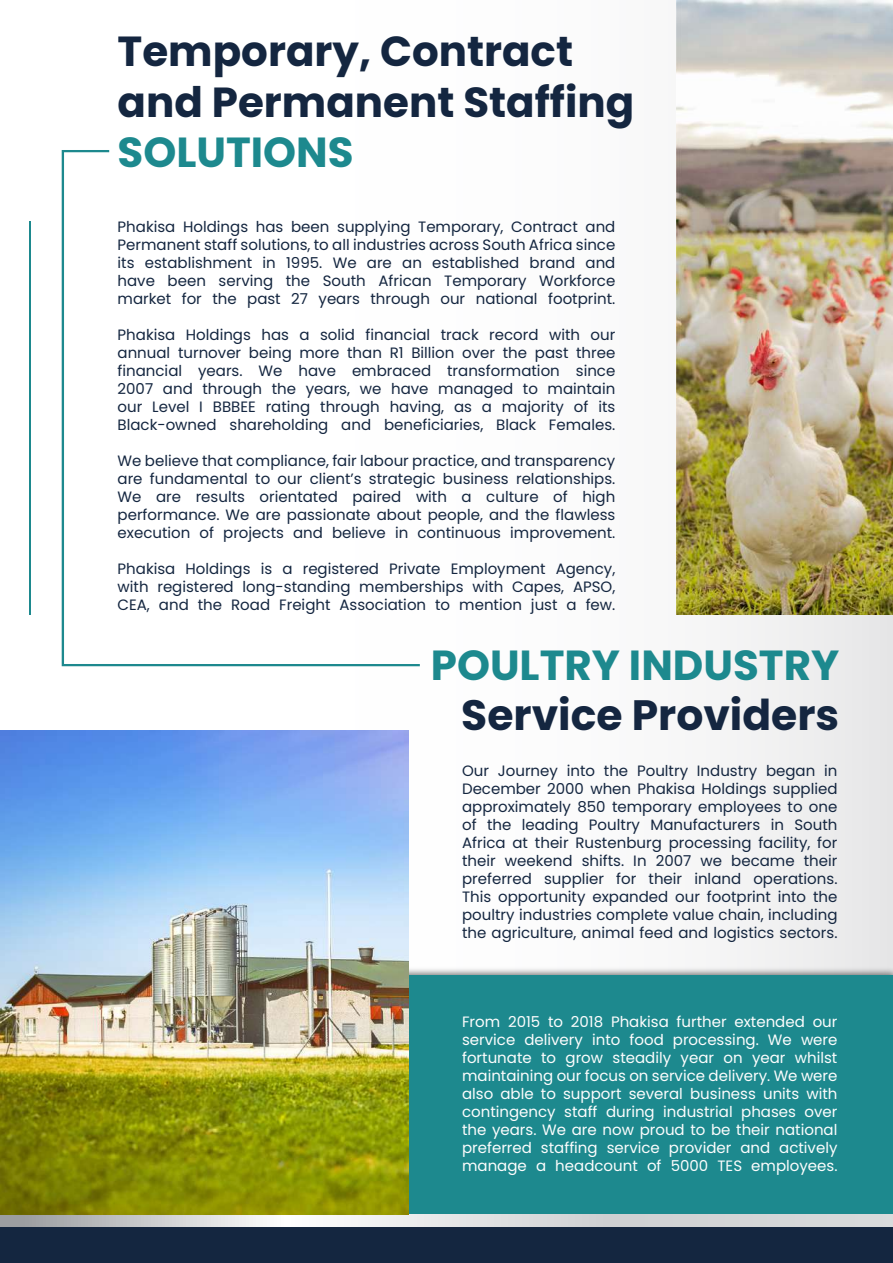
<style>
.page{position:relative;width:893px;height:1263px;background:#fff}
.page>*{position:absolute;margin:0;border:0;box-sizing:border-box;transform-origin:0 0}
.t1{font:700 42.45px "Poppins";color:#142640}
.t2{font:700 42px/50.4px "Poppins";color:#142640}
.t3{font:700 42px "Poppins";color:#1d898e}
.t4{font:15px/18px "Poppins";color:#142640;text-align:justify}
.t5{font:15px/18px "Poppins";color:#fdfdfd;text-align:justify}
</style>
<div class="page">
<div style="left:0;top:0;width:893px;height:1263px;background:linear-gradient(to right,#fff,#f0efef)"></div>
<svg style="left:62px;top:150px;width:358px;height:516px"></svg>
<img style="left:408px;top:964px;width:485px;height:11px">
<div style="left:137px;top:975px;width:756px;height:288px;background:#1d898e"></div>
<hr style="left:29px;top:221px;width:2px;height:393px;background:#1d898e">
<div style="left:0;top:1220px;width:893px;height:43px;background:#142640"></div>
<svg style="left:0;top:1214px;width:893px;height:12px;background:#d4d5d1"></svg>
<img style="left:677px;top:0;width:216px;height:614px">
<img style="left:0;top:731px;width:408px;height:483px">
<h2 class="t2" style="left:118px;top:27px;width:518px">Temporary, Contract and Permanent Staffing</h2>
<h2 class="t3" style="left:118px;top:128px;width:238px">SOLUTIONS</h2>
<p class="t4" style="left:118px;top:218px;width:499px">Phakisa Holdings has been supplying Temporary, Contract and Permanent staff solutions, to all industries across South Africa since its establishment in 1995. We are an established brand and have been serving the South African Temporary Workforce market for the past 27 years through our national footprint.</p>
<p class="t4" style="left:118px;top:326px;width:499px">Phakisa Holdings has a solid financial track record with our annual turnover being more than R1 Billion over the past three financial years. We have embraced transformation since 2007 and through the years, we have managed to maintain our Level I BBBEE rating through having, as a majority of its Black-owned shareholding and beneficiaries, Black Females.</p>
<p class="t4" style="left:118px;top:452px;width:499px">We believe that compliance, fair labour practice, and transparency are fundamental to our client’s strategic business relationships.<br>We are results orientated paired with a culture of high performance. We are passionate about people, and the flawless execution of projects and believe in continuous improvement.</p>
<p class="t4" style="left:118px;top:560px;width:499px">Phakisa Holdings is a registered Private Employment Agency, with registered long-standing memberships with Capes, APSO, CEA, and the Road Freight Association to mention just a few.</p>
<h2 class="t3" style="left:431px;top:640px;width:410px">POULTRY INDUSTRY</h2>
<h1 class="t1" style="left:461px;top:691px;width:379px">Service Providers</h1>
<p class="t4" style="left:462px;top:762px;width:377px">Our Journey into the Poultry Industry began in December 2000 when Phakisa Holdings supplied approximately 850 temporary employees to one of the leading Poultry Manufacturers in South Africa at their Rustenburg processing facility, for their weekend shifts. In 2007 we became their preferred supplier for their inland operations.<br>This opportunity expanded our footprint into the poultry industries complete value chain, including the agriculture, animal feed and logistics sectors.</p>
<p class="t5" style="left:462px;top:1012px;width:377px">From 2015 to 2018 Phakisa further extended our service delivery into food processing. We were fortunate to grow steadily year on year whilst maintaining our focus on service delivery. We were also able to support several business units with contingency staff during industrial phases over the years. We are now proud to be their national preferred staffing service provider and actively manage a headcount of 5000 TES employees.</p>
</div>
